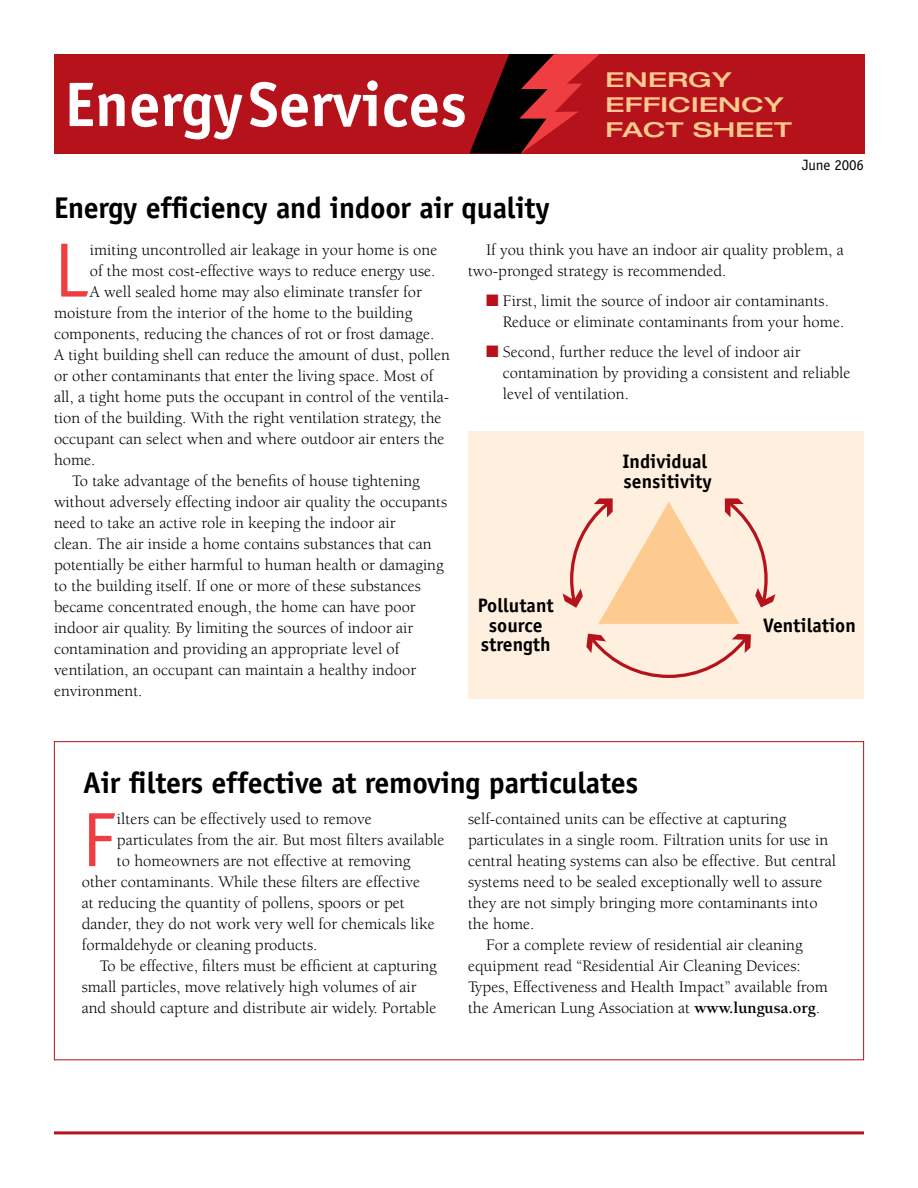
<style>
.page{position:relative;width:918px;height:1188px;background:#fff}
.page>*{position:absolute;margin:0;border:0;box-sizing:border-box;transform-origin:0 0}
.t1{font:77.25px "Officina Sans";color:#ef3e42}
.t2{font:700 63px "Officina Sans";color:#fff}
.t3{font:700 30px "Officina Sans";letter-spacing:-.01em;color:#000}
.t4{font:500 expanded 20.55px/24.9px "Helvetica Neue";letter-spacing:.01em;color:#fdca90;scale:1.25 1}
.t5{font:700 19.5px/19.5px "Officina Sans";color:#000}
.t6{font:16.5px/21px "Berkeley";color:#000}
.t7{font:15px "Officina Sans";letter-spacing:-.01em;color:#000}
.s1{font-weight:700}
</style>
<div class="page">
<div style="left:54px;top:54px;width:811px;height:100px;background:#b5121b"></div>
<svg style="left:470px;top:54px;width:129px;height:100px"></svg>
<hr style="left:54px;top:1131px;width:810px;height:3px;background:#b5121b">
<div style="left:468px;top:432px;width:396px;height:267px;background:#feefde"></div>
<svg style="left:563px;top:498px;width:213px;height:180px"></svg>
<h2 class="t2" style="left:65px;top:65px;width:404px">EnergyServices</h2>
<p class="t4" style="left:606px;top:67px;width:150px">ENERGY<br>EFFICIENCY<br>FACT SHEET</p>
<p class="t7" style="left:802px;top:156px;width:63px">June 2006</p>
<h3 class="t3" style="left:54px;top:189px;width:497px">Energy efficiency and indoor air quality</h3>
<h1 class="t1" style="left:54px;top:225px;width:36px">L</h1>
<p class="t6" style="left:90px;top:239px;width:349px">imiting uncontrolled air leakage in your home is one</p>
<p class="t6" style="left:90px;top:260px;width:347px">of the most cost-effective ways to reduce energy use.</p>
<p class="t6" style="left:90px;top:281px;width:334px">A well sealed home may also eliminate transfer for</p>
<p class="t6" style="left:54px;top:302px;width:360px">moisture from the interior of the home to the building</p>
<p class="t6" style="left:54px;top:323px;width:382px">components, reducing the chances of rot or frost damage.</p>
<p class="t6" style="left:54px;top:344px;width:398px">A tight building shell can reduce the amount of dust, pollen</p>
<p class="t6" style="left:54px;top:365px;width:381px">or other contaminants that enter the living space. Most of</p>
<p class="t6" style="left:54px;top:386px;width:397px">all, a tight home puts the occupant in control of the ventila-</p>
<p class="t6" style="left:54px;top:407px;width:389px">tion of the building. With the right ventilation strategy, the</p>
<p class="t6" style="left:54px;top:428px;width:392px">occupant can select when and where outdoor air enters the</p>
<p class="t6" style="left:54px;top:449px;width:43px">home.</p>
<p class="t6" style="left:72px;top:470px;width:349px">To take advantage of the benefits of house tightening</p>
<p class="t6" style="left:54px;top:491px;width:395px">without adversely effecting indoor air quality the occupants</p>
<p class="t6" style="left:54px;top:512px;width:343px">need to take an active role in keeping the indoor air</p>
<p class="t6" style="left:54px;top:533px;width:379px">clean. The air inside a home contains substances that can</p>
<p class="t6" style="left:54px;top:554px;width:391px">potentially be either harmful to human health or damaging</p>
<p class="t6" style="left:54px;top:575px;width:369px">to the building itself. If one or more of these substances</p>
<p class="t6" style="left:54px;top:596px;width:363px">became concentrated enough, the home can have poor</p>
<p class="t6" style="left:54px;top:617px;width:361px">indoor air quality. By limiting the sources of indoor air</p>
<p class="t6" style="left:54px;top:638px;width:347px">contamination and providing an appropriate level of</p>
<p class="t6" style="left:54px;top:659px;width:364px">ventilation, an occupant can maintain a healthy indoor</p>
<p class="t6" style="left:54px;top:680px;width:90px">environment.</p>
<p class="t6" style="left:468px;top:239px;width:377px;text-indent:18px">If you think you have an indoor air quality problem, a two-pronged strategy is recommended.</p>
<p class="t6" style="left:503px;top:290px;width:343px">First, limit the source of indoor air contaminants.<br>Reduce or eliminate contaminants from your home.</p>
<p class="t6" style="left:503px;top:341px;width:349px">Second, further reduce the level of indoor air contamination by providing a consistent and reliable level of ventilation.</p>
<p class="t5" style="left:478px;top:596px;width:77px;text-align:center">Pollutant source strength</p>
<p class="t5" style="left:622px;top:451px;width:91px">Individual sensitivity</p>
<p class="t5" style="left:763px;top:615px;width:94px">Ventilation</p>
<h3 class="t3" style="left:83px;top:764px;width:557px">Air filters effective at removing particulates</h3>
<h1 class="t1" style="left:82px;top:795px;width:34px">F</h1>
<p class="t6" style="left:117px;top:809px;width:256px">ilters can be effectively used to remove</p>
<p class="t6" style="left:117px;top:830px;width:329px">particulates from the air. But most filters available</p>
<p class="t6" style="left:117px;top:851px;width:295px">to homeowners are not effective at removing</p>
<p class="t6" style="left:82px;top:872px;width:340px">other contaminants. While these filters are effective</p>
<p class="t6" style="left:82px;top:893px;width:325px">at reducing the quantity of pollens, spoors or pet</p>
<p class="t6" style="left:82px;top:914px;width:354px">dander, they do not work very well for chemicals like</p>
<p class="t6" style="left:82px;top:935px;width:237px">formaldehyde or cleaning products.</p>
<p class="t6" style="left:100px;top:956px;width:339px">To be effective, filters must be efficient at capturing</p>
<p class="t6" style="left:82px;top:977px;width:336px">small particles, move relatively high volumes of air</p>
<p class="t6" style="left:82px;top:998px;width:356px">and should capture and distribute air widely. Portable</p>
<p class="t6" style="left:468px;top:809px;width:320px">self-contained units can be effective at capturing</p>
<p class="t6" style="left:468px;top:830px;width:362px">particulates in a single room. Filtration units for use in</p>
<p class="t6" style="left:468px;top:851px;width:370px">central heating systems can also be effective. But central</p>
<p class="t6" style="left:468px;top:872px;width:356px">systems need to be sealed exceptionally well to assure</p>
<p class="t6" style="left:468px;top:893px;width:351px">they are not simply bringing more contaminants into</p>
<p class="t6" style="left:468px;top:914px;width:68px">the home.</p>
<p class="t6" style="left:486px;top:935px;width:318px">For a complete review of residential air cleaning</p>
<p class="t6" style="left:468px;top:956px;width:334px">equipment read “Residential Air Cleaning Devices:</p>
<p class="t6" style="left:468px;top:977px;width:361px">Types, Effectiveness and Health Impact” available from</p>
<p class="t6" style="left:468px;top:998px;width:354px">the American Lung Association at <span class="s1">www.lungusa.org</span>.</p>
</div>
